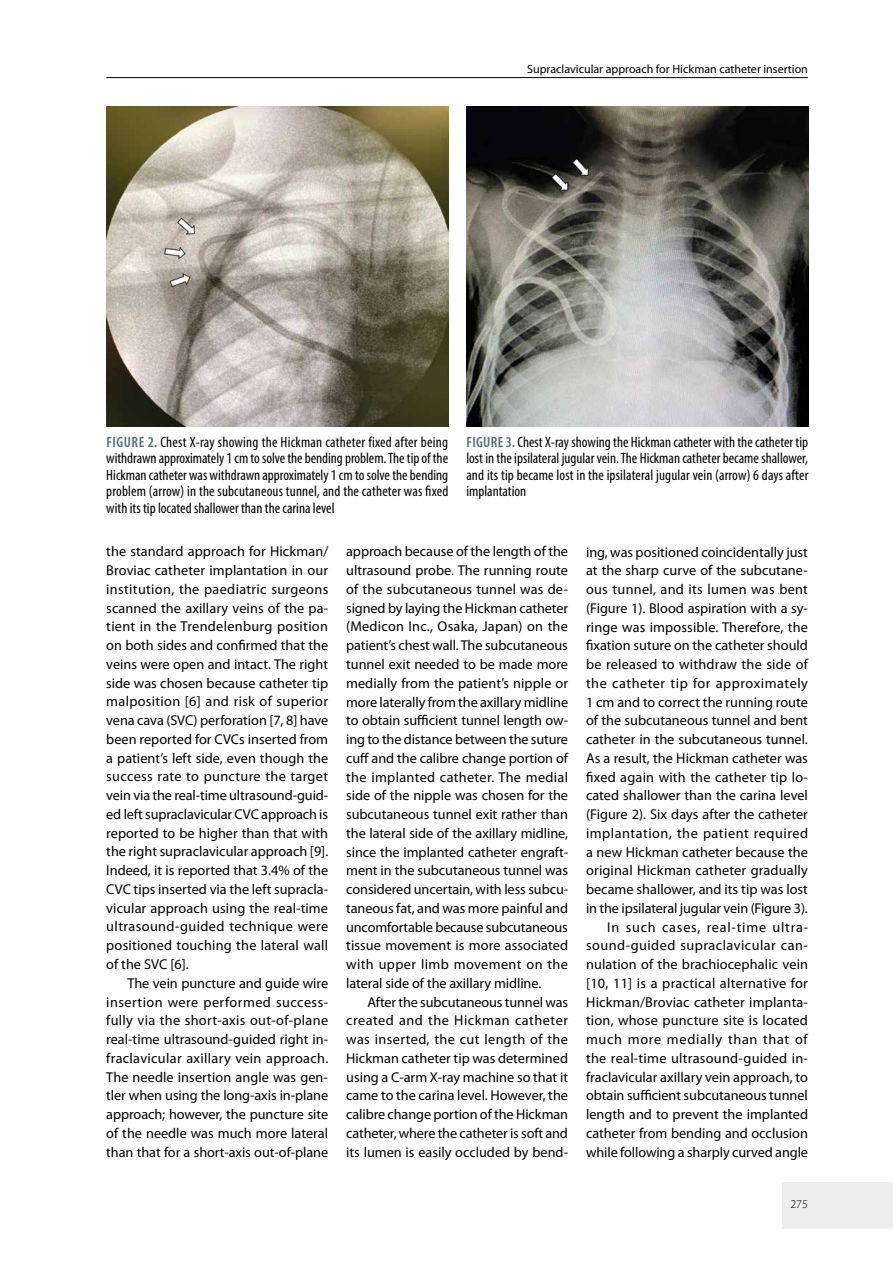
<style>
.page{position:relative;width:893px;height:1263px;background:#fff}
.page>*{position:absolute;margin:0;border:0;box-sizing:border-box;transform-origin:0 0}
.t1{font:condensed 15px/16.5px "Myriad Pro";color:#000;text-align:justify}
.t2{font:14.25px/18.8px "Myriad Pro";color:#000;text-align:justify}
.t3{font:12px "Myriad Pro";color:#000}
.t4{font:300 12px "Myriad Pro";color:#000}
.s1{font-weight:600;color:#556d76}
</style>
<div class="page">
<div style="left:782px;top:1182px;width:111px;height:47px;background:#ededed"></div>
<hr style="left:106px;top:77px;width:702px;height:1px;background:#000">
<img style="left:106px;top:106px;width:342px;height:321px">
<img style="left:466px;top:106px;width:342px;height:321px">
<p class="t3" style="left:527px;top:62px;width:282px">Supraclavicular approach for Hickman catheter insertion</p>
<p class="t1" style="left:106px;top:433px;width:344px"><span class="s1">FIGURE 2.</span> Chest X-ray showing the Hickman catheter fixed after being withdrawn approximately 1 cm to solve the bending problem. The tip of the Hickman catheter was withdrawn approximately 1 cm to solve the bending problem (arrow) in the subcutaneous tunnel, and the catheter was fixed with its tip located shallower than the carina level</p>
<p class="t1" style="left:466px;top:433px;width:344px"><span class="s1">FIGURE 3.</span> Chest X-ray showing the Hickman catheter with the catheter tip lost in the ipsilateral jugular vein. The Hickman catheter became shallower, and its tip became lost in the ipsilateral jugular vein (arrow) 6 days after implantation</p>
<p class="t2" style="left:106px;top:542px;width:223px">the standard approach for Hickman/ Broviac catheter implantation in our institution, the paediatric surgeons scanned the axillary veins of the pa&shy;tient in the Trendelenburg position on both sides and confirmed that the veins were open and intact. The right side was chosen because catheter tip malposition [6] and risk of superior vena cava (SVC) perforation [7, 8] have been reported for CVCs inserted from a patient’s left side, even though the success rate to puncture the target vein via the real-time ultrasound-guid&shy;ed left supraclavicular CVC approach is reported to be higher than that with the right supraclavicular approach [9].<br>Indeed, it is reported that 3.4% of the CVC tips inserted via the left supracla&shy;vicular approach using the real-time ultrasound-guided technique were positioned touching the lateral wall of the SVC [6].</p>
<p class="t2" style="left:106px;top:973px;width:224px;text-indent:21px">The vein puncture and guide wire insertion were performed success&shy;fully via the short-axis out-of-plane real-time ultrasound-guided right in&shy;fraclavicular axillary vein approach.<br>The needle insertion angle was gen&shy;tler when using the long-axis in-plane approach; however, the puncture site of the needle was much more lateral than that for a short-axis out-of-plane</p>
<p class="t2" style="left:346px;top:542px;width:224px">approach because of the length of the ultrasound probe. The running route of the subcutaneous tunnel was de&shy;signed by laying the Hickman catheter (Medicon Inc., Osaka, Japan) on the patient’s chest wall. The subcutaneous tunnel exit needed to be made more medially from the patient’s nipple or more laterally from the axillary midline to obtain sufficient tunnel length ow&shy;ing to the distance between the suture cuff and the calibre change portion of the implanted catheter. The medial side of the nipple was chosen for the subcutaneous tunnel exit rather than the lateral side of the axillary midline, since the implanted catheter engraft&shy;ment in the subcutaneous tunnel was considered uncertain, with less subcu&shy;taneous fat, and was more painful and uncomfortable because subcutaneous tissue movement is more associated with upper limb movement on the lateral side of the axillary midline.</p>
<p class="t2" style="left:346px;top:992px;width:223px;text-indent:21px">After the subcutaneous tunnel was created and the Hickman catheter was inserted, the cut length of the Hickman catheter tip was determined using a C-arm X-ray machine so that it came to the carina level. However, the calibre change portion of the Hickman catheter, where the catheter is soft and its lumen is easily occluded by bend-</p>
<p class="t2" style="left:586px;top:542px;width:224px;text-align:right">ing, was positioned coincidentally just at the sharp curve of the subcutane&shy;ous tunnel, and its lumen was bent (Figure 1). Blood aspiration with a sy&shy;ringe was impossible. Therefore, the fixation suture on the catheter should be released to withdraw the side of the catheter tip for approximately 1 cm and to correct the running route of the subcutaneous tunnel and bent catheter in the subcutaneous tunnel.<br>As a result, the Hickman catheter was fixed again with the catheter tip lo&shy;cated shallower than the carina level (Figure 2). Six days after the catheter implantation, the patient required a new Hickman catheter because the original Hickman catheter gradually became shallower, and its tip was lost in the ipsilateral jugular vein (Figure 3).<br>In such cases, real-time ultra&shy;sound-guided supraclavicular can&shy;nulation of the brachiocephalic vein [10, 11] is a practical alternative for Hickman/Broviac catheter implanta&shy;tion, whose puncture site is located much more medially than that of the real-time ultrasound-guided in&shy;fraclavicular axillary vein approach, to obtain sufficient subcutaneous tunnel length and to prevent the implanted catheter from bending and occlusion while following a sharply curved angle</p>
<p class="t4" style="left:790px;top:1197px;width:19px">275</p>
</div>
